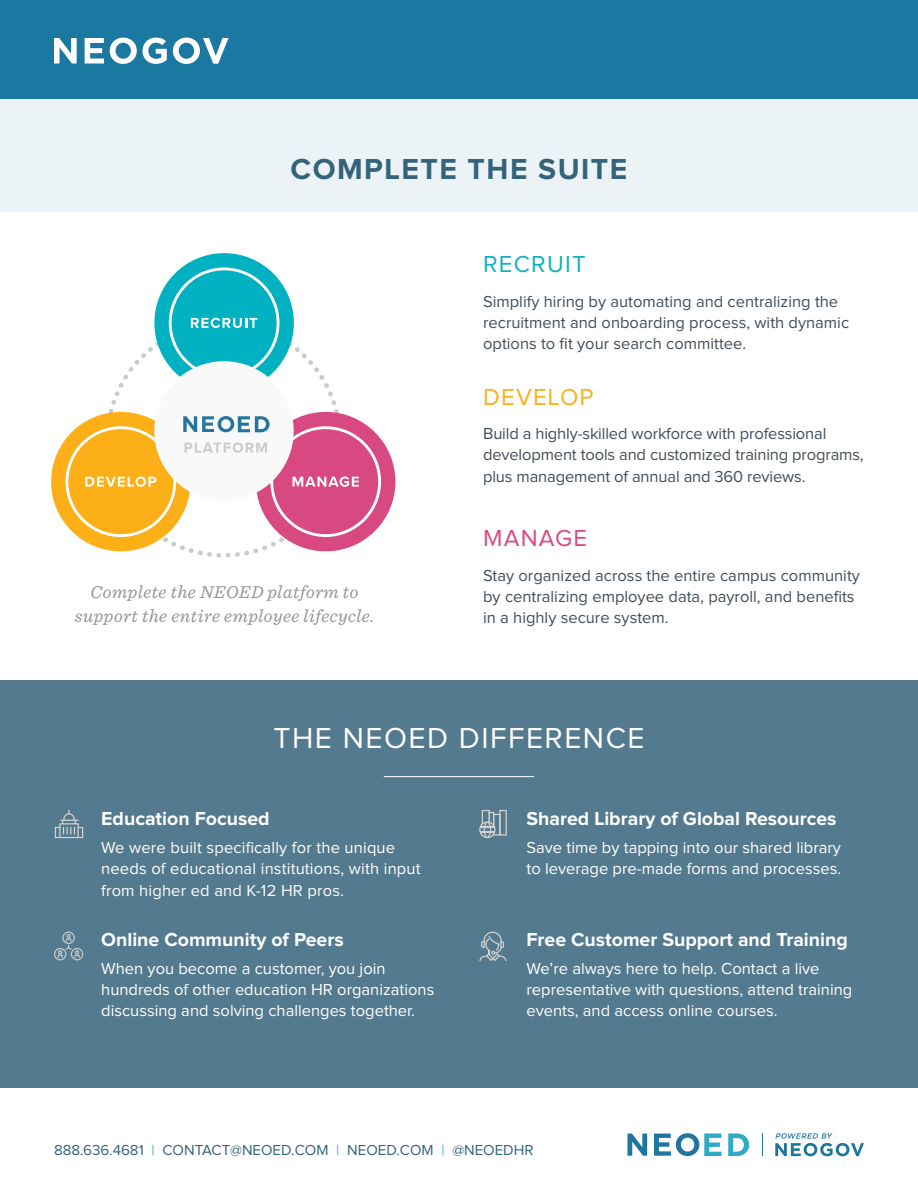
<style>
.page{position:relative;width:918px;height:1188px;background:#fff}
.page>*{position:absolute;margin:0;border:0;box-sizing:border-box;transform-origin:0 0}
.t1{font:30px "Proxima Nova";letter-spacing:.05em;color:#fff}
.t2{font:700 30px "Proxima Nova";letter-spacing:.05em;color:#35637a}
.t3{font:24px "Proxima Nova";letter-spacing:.05em;color:#12b0c2}
.t4{font:24px "Proxima Nova";letter-spacing:.05em;color:#fbaf1b}
.t5{font:24px "Proxima Nova";letter-spacing:.05em;color:#d94982}
.t6{font:700 19.5px "Proxima Nova";color:#fff}
.t7{font:16.5px/21.3px "Proxima Nova";color:#fff}
.t8{font:16.5px/21px "Proxima Nova";color:#434f57}
.t9{font:italic 16.5px/24px "Sentinel S Sm";color:#979592;text-align:center}
.t10{font:15px "Proxima Nova";color:#35637a}
.s1{color:#33aece}
</style>
<div class="page">
<div style="left:0;top:0;width:918px;height:99px;background:#1a78a1"></div>
<svg style="left:54px;top:38px;width:23px;height:26px"></svg>
<svg style="left:85px;top:38px;width:19px;height:26px"></svg>
<svg style="left:110px;top:38px;width:57px;height:26px"></svg>
<svg style="left:173px;top:38px;width:56px;height:26px"></svg>
<div style="left:0;top:99px;width:918px;height:113px;background:#ebf3f6"></div>
<div style="left:0;top:680px;width:918px;height:408px;background:#537a8e"></div>
<div style="left:154px;top:253px;width:140px;height:140px;background:#00b1c1;border-radius:50%"></div>
<div style="left:169px;top:267px;width:110px;height:111px;border:3px solid #fff;border-radius:50%"></div>
<svg style="left:191px;top:318px;width:66px;height:10px"></svg>
<div style="left:51px;top:412px;width:140px;height:139px;background:#fcaf17;border-radius:50%"></div>
<div style="left:66px;top:426px;width:110px;height:111px;border:3px solid #fff;border-radius:50%"></div>
<svg style="left:85px;top:477px;width:71px;height:10px"></svg>
<div style="left:256px;top:412px;width:139px;height:139px;background:#d84881;border-radius:50%"></div>
<div style="left:270px;top:426px;width:111px;height:111px;border:3px solid #fff;border-radius:50%"></div>
<svg style="left:293px;top:477px;width:66px;height:10px"></svg>
<div style="left:154px;top:361px;width:140px;height:140px;background:#f9f9f9;border-radius:50%"></div>
<svg style="left:185px;top:442px;width:82px;height:11px"></svg>
<svg style="left:183px;top:416px;width:87px;height:16px"></svg>
<svg style="left:775px;top:1133px;width:89px;height:23px"></svg>
<svg style="left:762px;top:1133px;width:1px;height:23px"></svg>
<svg style="left:627px;top:1134px;width:20px;height:22px"></svg>
<svg style="left:654px;top:1133px;width:67px;height:23px"></svg>
<svg style="left:728px;top:1133px;width:21px;height:23px"></svg>
<hr style="left:384px;top:776px;width:150px;height:1px;background:#fff">
<svg style="left:55px;top:810px;width:28px;height:28px"></svg>
<svg style="left:54px;top:932px;width:29px;height:28px"></svg>
<svg style="left:479px;top:810px;width:28px;height:28px"></svg>
<svg style="left:479px;top:932px;width:28px;height:29px"></svg>
<p class="t2" style="left:291px;top:156px;width:338px">COMPLETE THE SUITE</p>
<p class="t9" style="left:75px;top:579px;width:301px">Complete the NEOED platform to support the entire employee lifecycle.</p>
<p class="t3" style="left:483px;top:253px;width:104px">RECRUIT</p>
<p class="t8" style="left:483px;top:291px;width:368px">Simplify hiring by automating and centralizing the recruitment and onboarding process, with dynamic options to fit your search committee.</p>
<p class="t4" style="left:483px;top:386px;width:112px">DEVELOP</p>
<p class="t8" style="left:483px;top:424px;width:382px">Build a highly-skilled workforce with professional development tools and customized training programs, plus management of annual and 360 reviews.</p>
<p class="t5" style="left:483px;top:527px;width:105px">MANAGE</p>
<p class="t8" style="left:483px;top:565px;width:378px">Stay organized across the entire campus community by centralizing employee data, payroll, and benefits in a highly secure system.</p>
<p class="t1" style="left:273px;top:724px;width:373px">THE NEOED DIFFERENCE</p>
<p class="t6" style="left:101px;top:810px;width:170px">Education Focused</p>
<p class="t7" style="left:101px;top:837px;width:321px">We were built specifically for the unique needs of educational institutions, with input from higher ed and K-12 HR pros.</p>
<p class="t6" style="left:101px;top:930px;width:244px">Online Community of Peers</p>
<p class="t7" style="left:101px;top:958px;width:335px">When you become a customer, you join hundreds of other education HR organizations discussing and solving challenges together.</p>
<p class="t6" style="left:526px;top:810px;width:312px">Shared Library of Global Resources</p>
<p class="t7" style="left:526px;top:838px;width:316px">Save time by tapping into our shared library to leverage pre-made forms and processes.</p>
<p class="t6" style="left:526px;top:930px;width:323px">Free Customer Support and Training</p>
<p class="t7" style="left:526px;top:958px;width:327px">We’re always here to help. Contact a live representative with questions, attend training events, and access online courses.</p>
<p class="t10" style="left:54px;top:1143px;width:481px">888.636.4681 <span class="s1">|</span> CONTACT@NEOED.COM <span class="s1">|</span> NEOED.COM <span class="s1">|</span> @NEOEDHR</p>
</div>
